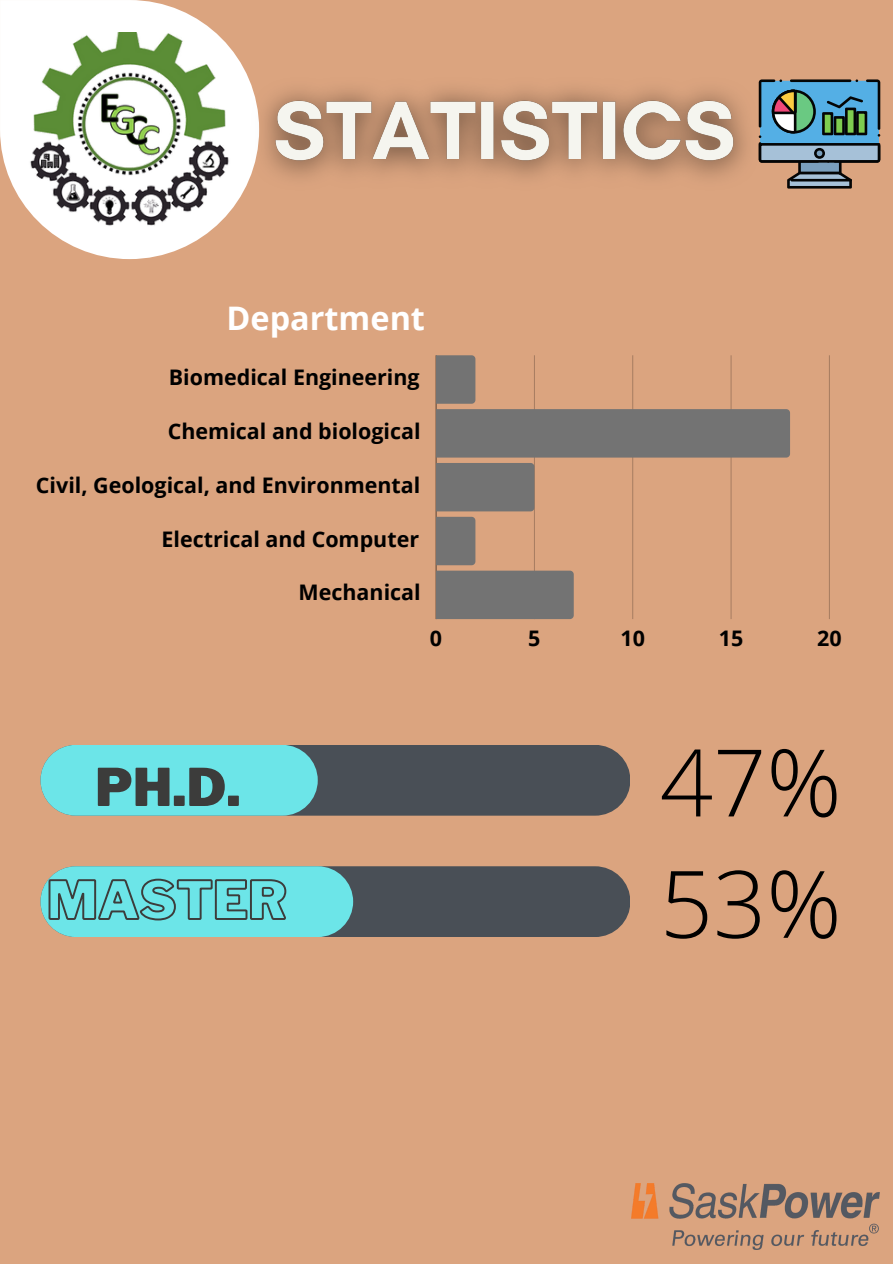
<style>
.page{position:relative;width:893px;height:1264px;background:#fff}
.page>*{position:absolute;margin:0;border:0;box-sizing:border-box;transform-origin:0 0}
.t1{font:300 93.15px/121.4px "Open Sans";color:#000}
.t2{font:900 51.6px "Libre Franklin";color:#3c3c3b}
.t3{font:700 32.4px "Open Sans";color:#fff}
.t4{font:700 21.45px "Open Sans";color:#000}
</style>
<div class="page">
<div style="left:0;top:0;width:892px;height:1263px;background:#dba47f"></div>
<svg style="left:0;top:0;width:243px;height:259px;fill:#fff"></svg>
<img style="left:27px;top:32px;width:205px;height:195px">
<svg style="left:771px;top:79px;width:109px;height:109px"></svg>
<hr style="left:534px;top:355px;width:1px;height:264px;background:#000">
<hr style="left:632px;top:355px;width:1px;height:264px;background:#000">
<hr style="left:730px;top:355px;width:1px;height:264px;background:#000">
<hr style="left:829px;top:355px;width:1px;height:264px;background:#000">
<hr style="left:435px;top:355px;width:1px;height:264px;background:#000">
<svg style="left:436px;top:355px;width:354px;height:102px"></svg>
<div style="left:436px;top:463px;width:98px;height:48px;background:#737373"></div>
<svg style="left:436px;top:517px;width:137px;height:102px"></svg>
<div style="left:40px;top:745px;width:590px;height:70px;background:#494f56;border-radius:35px"></div>
<div style="left:40px;top:745px;width:278px;height:70px;background:#6ce5e8;border-radius:35px"></div>
<div style="left:40px;top:866px;width:590px;height:71px;background:#494f56;border-radius:35px"></div>
<div style="left:40px;top:866px;width:313px;height:71px;background:#6ce5e8;border-radius:35px"></div>
<img style="left:239px;top:66px;width:532px;height:135px">
<svg style="left:48px;top:877px;width:239px;height:44px"></svg>
<img style="left:631px;top:1183px;width:248px;height:66px">
<p class="t3" style="left:226px;top:295px;width:200px">Department</p>
<p class="t4" style="left:169px;top:362px;width:252px">Biomedical Engineering</p>
<p class="t4" style="left:168px;top:416px;width:254px">Chemical and biological</p>
<p class="t4" style="left:36px;top:470px;width:386px">Civil, Geological, and Environmental</p>
<p class="t4" style="left:161px;top:523px;width:259px">Electrical and Computer</p>
<p class="t4" style="left:298px;top:577px;width:124px">Mechanical</p>
<p class="t4" style="left:430px;top:623px;width:14px">0</p>
<p class="t4" style="left:528px;top:623px;width:14px">5</p>
<p class="t4" style="left:620px;top:623px;width:26px">10</p>
<p class="t4" style="left:718px;top:623px;width:26px">15</p>
<p class="t4" style="left:817px;top:623px;width:26px">20</p>
<p class="t2" style="left:95px;top:756px;width:147px">PH.D.</p>
<h1 class="t1" style="left:660px;top:719px;width:183px">47%<br>53%</h1>
</div>
